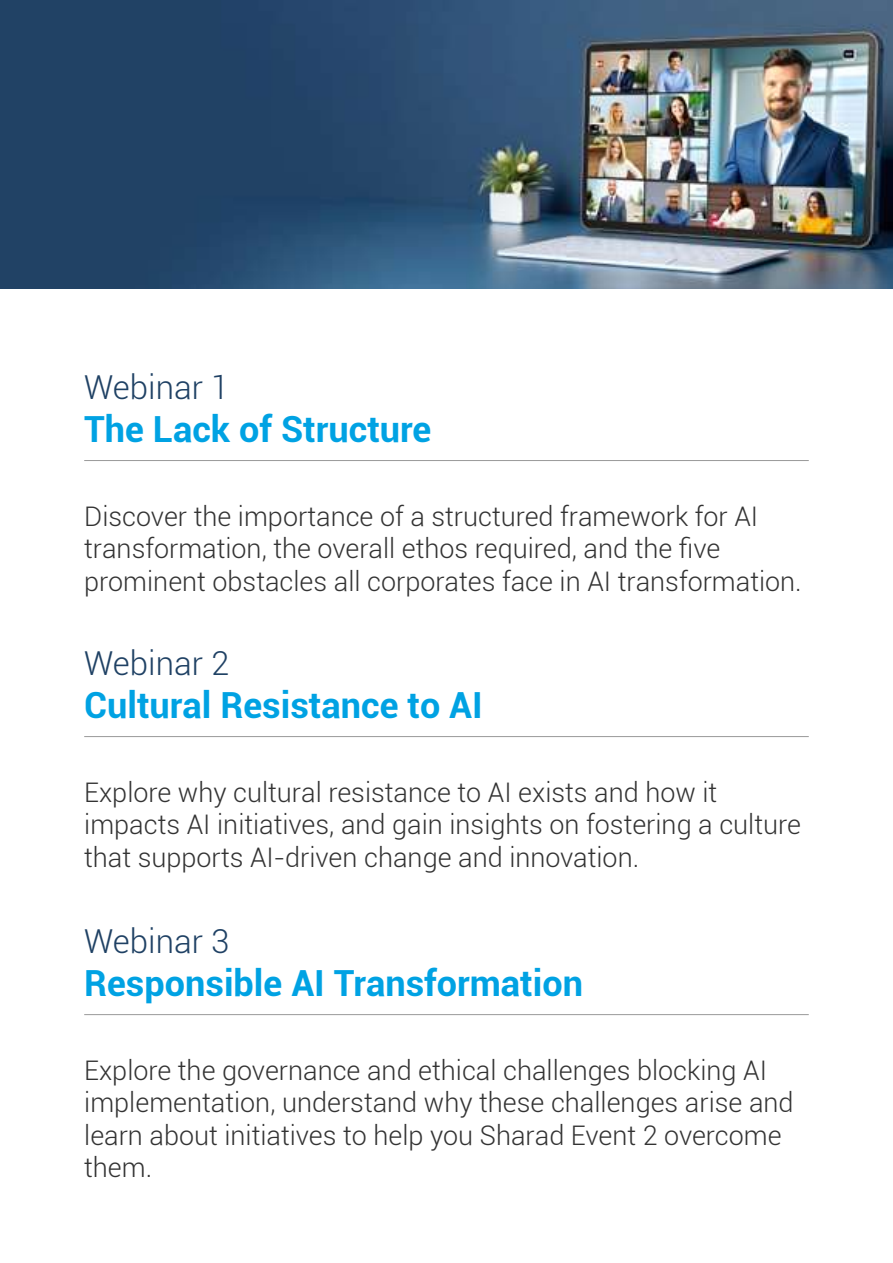
<style>
.page{position:relative;width:893px;height:1263px;background:#fff}
.page>*{position:absolute;margin:0;border:0;box-sizing:border-box;transform-origin:0 0}
.t1{font:700 36px "Roboto";color:#00a2e3}
.t2{font:300 33px "Roboto";color:#1f4164}
.t3{font:300 27px/32.4px "Roboto";color:#333}
</style>
<div class="page">
<img style="left:0;top:0;width:893px;height:289px">
<hr style="left:84px;top:460px;width:725px;height:1px;background:#999">
<hr style="left:84px;top:736px;width:725px;height:1px;background:#999">
<hr style="left:84px;top:1014px;width:725px;height:1px;background:#999">
<p class="t2" style="left:84px;top:364px;width:147px">Webinar 1</p>
<h1 class="t1" style="left:84px;top:404px;width:349px">The Lack of Structure</h1>
<p class="t3" style="left:84px;top:499px;width:719px">Discover the importance of a structured framework for AI transformation, the overall ethos required, and the five prominent obstacles all corporates face in AI transformation.</p>
<p class="t2" style="left:84px;top:640px;width:147px">Webinar 2</p>
<h1 class="t1" style="left:84px;top:680px;width:400px">Cultural Resistance to AI</h1>
<p class="t3" style="left:84px;top:775px;width:718px">Explore why cultural resistance to AI exists and how it impacts AI initiatives, and gain insights on fostering a culture that supports AI-driven change and innovation.</p>
<p class="t2" style="left:84px;top:918px;width:147px">Webinar 3</p>
<h1 class="t1" style="left:84px;top:958px;width:500px">Responsible AI Transformation</h1>
<p class="t3" style="left:84px;top:1053px;width:711px">Explore the governance and ethical challenges blocking AI implementation, understand why these challenges arise and learn about initiatives to help you Sharad Event 2 overcome them.</p>
</div>
